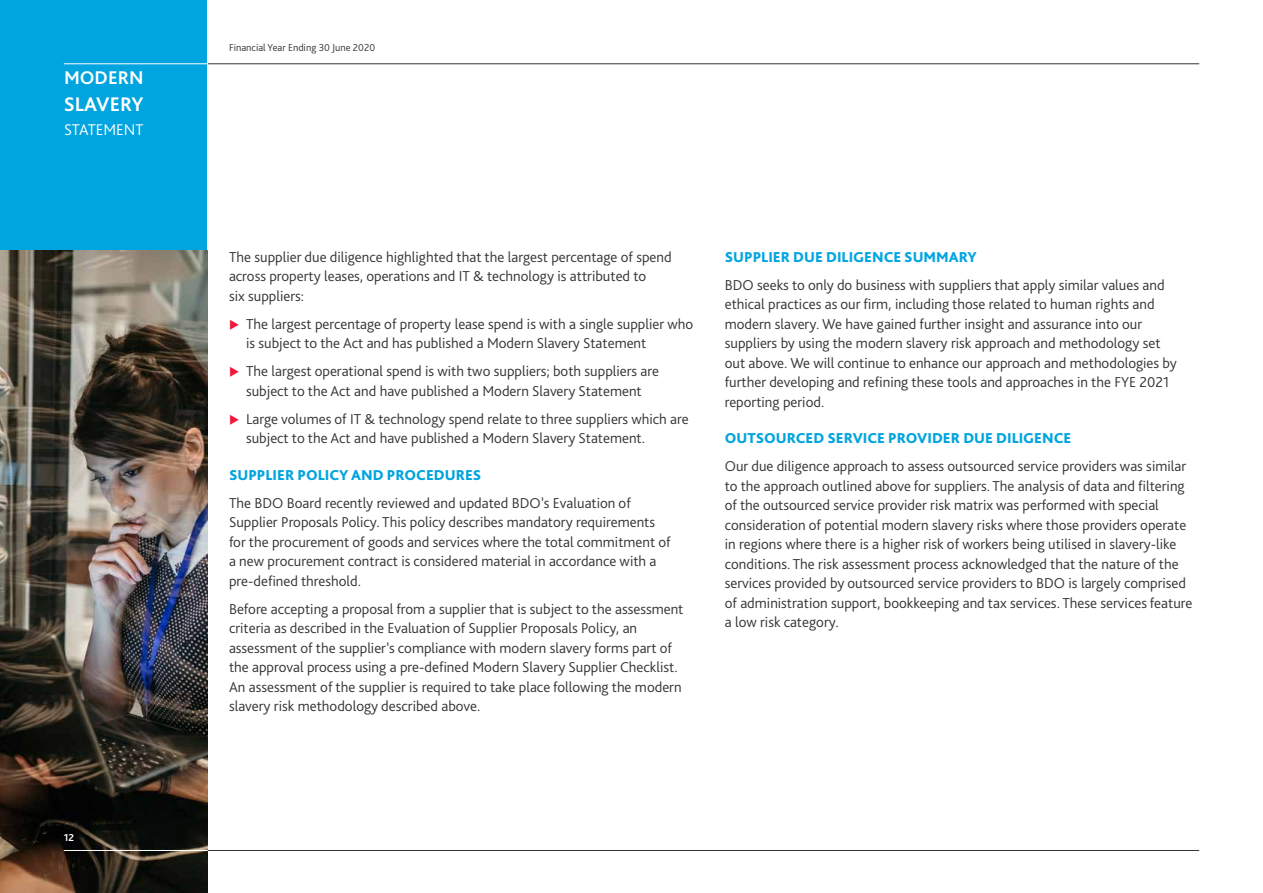
<style>
.page{position:relative;width:1263px;height:893px;background:#fff}
.page>*{position:absolute;margin:0;border:0;box-sizing:border-box;transform-origin:0 0}
.t1{font:700 20.55px "Bliss Pro";color:#fff}
.t2{font:700 19.35px "Bliss Pro";color:#fff}
.t3{font:300 16.2px "Bliss Pro";color:#fff}
.t4{font:300 15px/19.5px "Bliss Pro";color:#343331}
.t5{font:800 15px "Bliss Pro";color:#00a4df}
.t6{font:800 15px "Bliss Pro";color:#02a5e2}
.t7{font:300 10.5px "Bliss Pro";color:#343331}
.t8{font:700 10.5px "Bliss Pro";color:#fff}
</style>
<div class="page">
<div style="left:0;top:0;width:207px;height:893px;background:#00a4df"></div>
<img style="left:0;top:250px;width:207px;height:643px">
<hr style="left:208px;top:63px;width:991px;height:1px;background:#343331">
<hr style="left:208px;top:850px;width:991px;height:1px;background:#343331">
<hr style="left:64px;top:63px;width:144px;height:1px;background:#fff">
<hr style="left:64px;top:850px;width:144px;height:1px;background:#fff">
<p class="t2" style="left:64px;top:66px;width:81px">MODERN</p>
<h1 class="t1" style="left:64px;top:92px;width:81px">SLAVERY</h1>
<p class="t3" style="left:64px;top:119px;width:81px">STATEMENT</p>
<p class="t8" style="left:64px;top:831px;width:12px">12</p>
<p class="t7" style="left:229px;top:40px;width:148px">Financial Year Ending 30 June 2020</p>
<p class="t4" style="left:229px;top:246px;width:444px">The supplier due diligence highlighted that the largest percentage of spend across property leases, operations and IT &amp; technology is attributed to<br>six suppliers:</p>
<p class="t4" style="left:246px;top:313px;width:449px">The largest percentage of property lease spend is with a single supplier who is subject to the Act and has published a Modern Slavery Statement</p>
<p class="t4" style="left:246px;top:361px;width:414px">The largest operational spend is with two suppliers; both suppliers are subject to the Act and have published a Modern Slavery Statement</p>
<p class="t4" style="left:246px;top:408px;width:444px">Large volumes of IT &amp; technology spend relate to three suppliers which are subject to the Act and have published a Modern Slavery Statement.</p>
<p class="t5" style="left:229px;top:465px;width:254px">SUPPLIER POLICY AND PROCEDURES</p>
<p class="t4" style="left:229px;top:492px;width:443px">The BDO Board recently reviewed and updated BDO’s Evaluation of Supplier Proposals Policy. This policy describes mandatory requirements for the procurement of goods and services where the total commitment of a new procurement contract is considered material in accordance with a pre‑defined threshold.</p>
<p class="t4" style="left:229px;top:598px;width:456px">Before accepting a proposal from a supplier that is subject to the assessment criteria as described in the Evaluation of Supplier Proposals Policy, an assessment of the supplier’s compliance with modern slavery forms part of the approval process using a pre-defined Modern Slavery Supplier Checklist.<br>An assessment of the supplier is required to take place following the modern slavery risk methodology described above.</p>
<p class="t6" style="left:725px;top:247px;width:254px">SUPPLIER DUE DILIGENCE SUMMARY</p>
<p class="t4" style="left:725px;top:274px;width:454px">BDO seeks to only do business with suppliers that apply similar values and ethical practices as our firm, including those related to human rights and modern slavery. We have gained further insight and assurance into our suppliers by using the modern slavery risk approach and methodology set out above. We will continue to enhance our approach and methodologies by further developing and refining these tools and approaches in the FYE 2021 reporting period.</p>
<p class="t5" style="left:725px;top:429px;width:348px">OUTSOURCED SERVICE PROVIDER DUE DILIGENCE</p>
<p class="t4" style="left:725px;top:456px;width:469px">Our due diligence approach to assess outsourced service providers was similar to the approach outlined above for suppliers. The analysis of data and filtering of the outsourced service provider risk matrix was performed with special consideration of potential modern slavery risks where those providers operate in regions where there is a higher risk of workers being utilised in slavery-like conditions. The risk assessment process acknowledged that the nature of the services provided by outsourced service providers to BDO is largely comprised of administration support, bookkeeping and tax services. These services feature a low risk category.</p>
</div>
